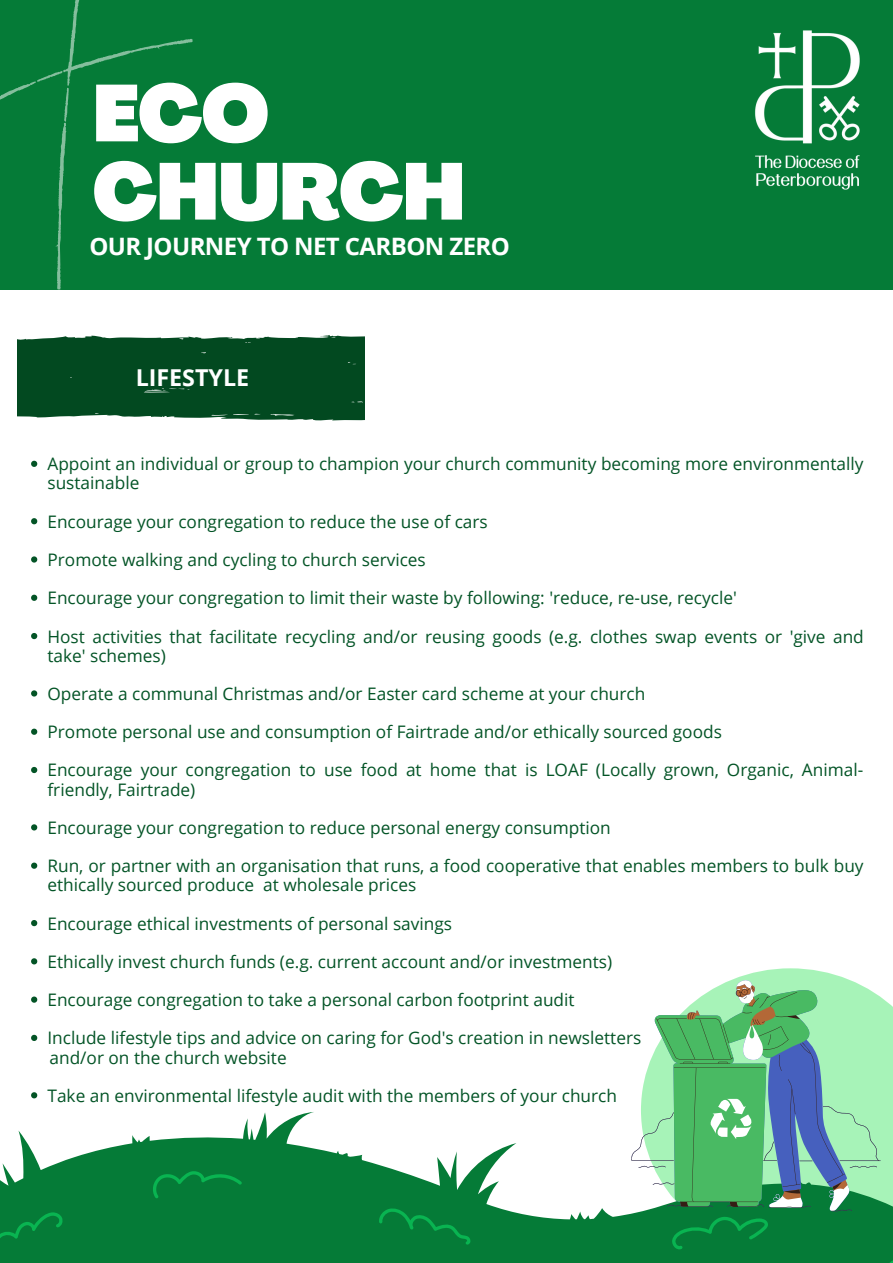
<style>
.page{position:relative;width:893px;height:1263px;background:#fff}
.page>*{position:absolute;margin:0;border:0;box-sizing:border-box;transform-origin:0 0}
.t1{font:900 78.75px/78.2px "Agrandir";letter-spacing:-.025em;color:#fff}
.t2{font:700 24px "Open Sans";letter-spacing:-.025em;color:#fff}
.t3{font:700 23.25px "Open Sans";color:#fff}
.t4{font:17.25px/19.1px "Open Sans";color:#035426}
</style>
<div class="page">
<svg style="left:734px;top:968px;width:159px;height:144px;fill:#a7f3b8"></svg>
<svg style="left:0;top:1112px;width:893px;height:151px;fill:#057b37"></svg>
<svg style="left:0;top:1212px;width:63px;height:51px;background:#058039"></svg>
<svg style="left:152px;top:1170px;width:90px;height:28px;background:#05833a"></svg>
<svg style="left:378px;top:1207px;width:93px;height:37px;background:#05813a"></svg>
<svg style="left:888px;top:1256px;width:5px;height:7px"></svg>
<div style="left:0;top:0;width:893px;height:290px;background:#057b37"></div>
<svg style="left:653px;top:979px;width:197px;height:270px;background:#249151"></svg>
<svg style="left:630px;top:986px;width:250px;height:225px;background:#80c59d"></svg>
<svg style="left:0;top:0;width:193px;height:290px"></svg>
<img style="left:755px;top:30px;width:105px;height:160px">
<svg style="left:18px;top:335px;width:347px;height:86px;background:#13552f"></svg>
<svg style="left:31px;top:461px;width:6px;height:6px"></svg>
<svg style="left:31px;top:518px;width:6px;height:6px"></svg>
<svg style="left:31px;top:556px;width:6px;height:7px"></svg>
<svg style="left:31px;top:595px;width:6px;height:6px"></svg>
<svg style="left:31px;top:633px;width:6px;height:6px"></svg>
<svg style="left:31px;top:690px;width:6px;height:6px"></svg>
<svg style="left:31px;top:729px;width:6px;height:6px"></svg>
<svg style="left:31px;top:767px;width:6px;height:6px"></svg>
<svg style="left:31px;top:824px;width:6px;height:6px"></svg>
<svg style="left:31px;top:862px;width:6px;height:7px"></svg>
<svg style="left:31px;top:920px;width:6px;height:6px"></svg>
<svg style="left:31px;top:958px;width:6px;height:6px"></svg>
<svg style="left:31px;top:996px;width:6px;height:7px"></svg>
<svg style="left:31px;top:1035px;width:6px;height:6px"></svg>
<svg style="left:31px;top:1092px;width:6px;height:6px"></svg>
<h1 class="t1" style="left:92px;top:83px;width:375px">ECO<br>CHURCH</h1>
<h2 class="t2" style="left:89px;top:230px;width:422px">OUR JOURNEY TO NET CARBON ZERO</h2>
<h3 class="t3" style="left:136px;top:362px;width:115px">LIFESTYLE</h3>
<p class="t4" style="left:47px;top:454px;width:817px">Appoint an individual or group to champion your church community becoming more environmentally sustainable</p>
<p class="t4" style="left:47px;top:511px;width:442px">Encourage your congregation to reduce the use of cars</p>
<p class="t4" style="left:47px;top:550px;width:380px">Promote walking and cycling to church services</p>
<p class="t4" style="left:47px;top:588px;width:691px">Encourage your congregation to limit their waste by following: 'reduce, re-use, recycle'</p>
<p class="t4" style="left:47px;top:626px;width:818px">Host activities that facilitate recycling and/or reusing goods (e.g. clothes swap events or 'give and take' schemes)</p>
<p class="t4" style="left:47px;top:684px;width:599px">Operate a communal Christmas and/or Easter card scheme at your church</p>
<p class="t4" style="left:47px;top:722px;width:676px">Promote personal use and consumption of Fairtrade and/or ethically sourced goods</p>
<p class="t4" style="left:47px;top:760px;width:817px">Encourage your congregation to use food at home that is LOAF (Locally grown, Organic, Animal&shy;friendly, Fairtrade)</p>
<p class="t4" style="left:47px;top:818px;width:565px">Encourage your congregation to reduce personal energy consumption</p>
<p class="t4" style="left:47px;top:856px;width:817px">Run, or partner with an organisation that runs, a food cooperative that enables members to bulk buy ethically sourced produce at wholesale prices</p>
<p class="t4" style="left:47px;top:913px;width:406px">Encourage ethical investments of personal savings</p>
<p class="t4" style="left:47px;top:951px;width:566px">Ethically invest church funds (e.g. current account and/or investments)</p>
<p class="t4" style="left:47px;top:990px;width:529px">Encourage congregation to take a personal carbon footprint audit</p>
<p class="t4" style="left:47px;top:1028px;width:595px">Include lifestyle tips and advice on caring for God's creation in newsletters</p>
<p class="t4" style="left:47px;top:1085px;width:571px">Take an environmental lifestyle audit with the members of your church</p>
<p class="t4" style="left:50px;top:1047px;width:239px">and/or on the church website</p>
</div>
